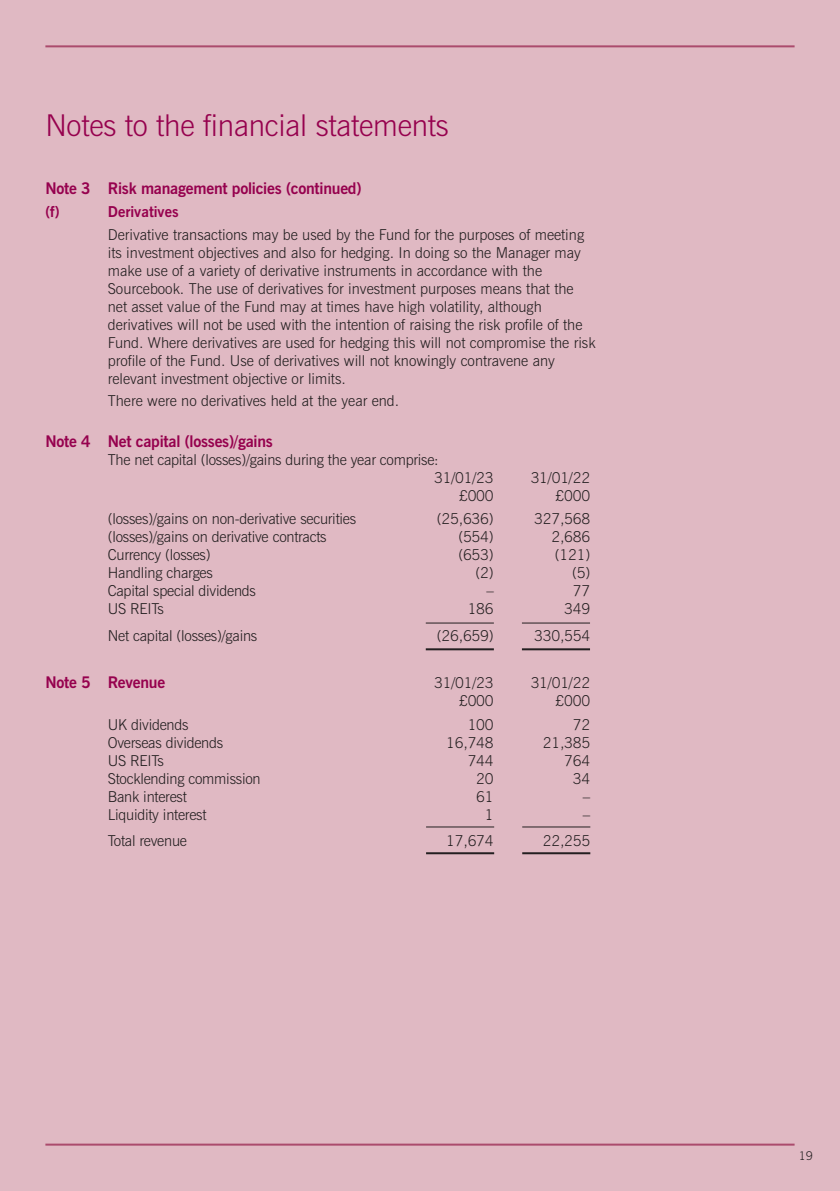
<style>
.page{position:relative;width:840px;height:1191px;background:#fff}
.page>*{position:absolute;margin:0;border:0;box-sizing:border-box;transform-origin:0 0}
.t1{font:300 30px "News Gothic BT";letter-spacing:-.01em;color:#96014e}
.t2{font:700 16px "News Gothic BT";letter-spacing:-.015em;color:#96014e}
.t3{font:300 15px/18px "News Gothic BT";color:#231f20}
.t4{font:700 15px "News Gothic BT";color:#96014e}
.t5{font:300 12px "News Gothic BT";color:#231f20}
</style>
<div class="page">
<div style="left:0;top:0;width:839px;height:1191px;background:#e0b9c3"></div>
<hr style="left:45px;top:45px;width:749px;height:2px;background:#ab4b6d">
<hr style="left:45px;top:1143px;width:749px;height:2px;background:#ab4b6d">
<hr style="left:521px;top:622px;width:68px;height:1px;background:#231f20">
<hr style="left:521px;top:648px;width:68px;height:2px;background:#231f20">
<hr style="left:425px;top:622px;width:68px;height:1px;background:#231f20">
<hr style="left:425px;top:648px;width:68px;height:2px;background:#231f20">
<hr style="left:522px;top:826px;width:68px;height:1px;background:#231f20">
<hr style="left:522px;top:852px;width:68px;height:2px;background:#231f20">
<hr style="left:426px;top:826px;width:68px;height:1px;background:#231f20">
<hr style="left:426px;top:852px;width:68px;height:2px;background:#231f20">
<h1 class="t1" style="left:45px;top:114px;width:405px">Notes to the financial statements</h1>
<p class="t2" style="left:45px;top:179px;width:317px">Note 3 Risk management policies (continued)</p>
<p class="t4" style="left:45px;top:203px;width:16px">(f)</p>
<p class="t4" style="left:108px;top:203px;width:72px">Derivatives</p>
<p class="t3" style="left:108px;top:227px;width:489px">Derivative transactions may be used by the Fund for the purposes of meeting its investment objectives and also for hedging. In doing so the Manager may make use of a variety of derivative instruments in accordance with the Sourcebook. The use of derivatives for investment purposes means that the net asset value of the Fund may at times have high volatility, although derivatives will not be used with the intention of raising the risk profile of the Fund. Where derivatives are used for hedging this will not compromise the risk profile of the Fund. Use of derivatives will not knowingly contravene any relevant investment objective or limits.</p>
<p class="t3" style="left:108px;top:393px;width:293px">There were no derivatives held at the year end.</p>
<p class="t2" style="left:45px;top:432px;width:229px">Note 4 Net capital (losses)/gains</p>
<p class="t3" style="left:434px;top:451px;width:61px;text-indent:-326px">The net capital (losses)/gains during the year comprise:<br>31/01/23</p>
<p class="t3" style="left:530px;top:469px;width:61px">31/01/22</p>
<p class="t3" style="left:459px;top:487px;width:36px">£000</p>
<p class="t3" style="left:555px;top:487px;width:36px">£000</p>
<p class="t3" style="left:108px;top:511px;width:250px">(losses)/gains on non-derivative securities</p>
<p class="t3" style="left:436px;top:511px;width:58px">(25,636)</p>
<p class="t3" style="left:534px;top:511px;width:57px">327,568</p>
<p class="t3" style="left:108px;top:529px;width:220px">(losses)/gains on derivative contracts</p>
<p class="t3" style="left:458px;top:529px;width:37px">(554)</p>
<p class="t3" style="left:551px;top:529px;width:40px">2,686</p>
<p class="t3" style="left:108px;top:547px;width:104px">Currency (losses)</p>
<p class="t3" style="left:458px;top:547px;width:37px">(653)</p>
<p class="t3" style="left:554px;top:547px;width:37px">(121)</p>
<p class="t3" style="left:108px;top:565px;width:106px">Handling charges</p>
<p class="t3" style="left:475px;top:565px;width:20px">(2)</p>
<p class="t3" style="left:571px;top:565px;width:20px">(5)</p>
<p class="t3" style="left:108px;top:583px;width:149px">Capital special dividends</p>
<p class="t3" style="left:486px;top:583px;width:9px">–</p>
<p class="t3" style="left:572px;top:583px;width:19px">77</p>
<p class="t3" style="left:108px;top:601px;width:57px">US REITs</p>
<p class="t3" style="left:467px;top:601px;width:28px">186</p>
<p class="t3" style="left:564px;top:601px;width:28px">349</p>
<p class="t3" style="left:108px;top:628px;width:151px">Net capital (losses)/gains</p>
<p class="t3" style="left:436px;top:628px;width:58px">(26,659)</p>
<p class="t3" style="left:534px;top:628px;width:57px">330,554</p>
<p class="t2" style="left:45px;top:673px;width:121px">Note 5 Revenue</p>
<p class="t3" style="left:434px;top:675px;width:61px">31/01/23</p>
<p class="t3" style="left:530px;top:675px;width:61px">31/01/22</p>
<p class="t3" style="left:459px;top:693px;width:36px">£000</p>
<p class="t3" style="left:555px;top:693px;width:36px">£000</p>
<p class="t3" style="left:108px;top:717px;width:82px">UK dividends</p>
<p class="t3" style="left:467px;top:717px;width:28px">100</p>
<p class="t3" style="left:572px;top:717px;width:19px">72</p>
<p class="t3" style="left:108px;top:735px;width:117px">Overseas dividends</p>
<p class="t3" style="left:446px;top:735px;width:49px">16,748</p>
<p class="t3" style="left:542px;top:735px;width:49px">21,385</p>
<p class="t3" style="left:108px;top:753px;width:57px">US REITs</p>
<p class="t3" style="left:467px;top:753px;width:28px">744</p>
<p class="t3" style="left:564px;top:753px;width:28px">764</p>
<p class="t3" style="left:108px;top:771px;width:154px">Stocklending commission</p>
<p class="t3" style="left:476px;top:771px;width:19px">20</p>
<p class="t3" style="left:572px;top:771px;width:19px">34</p>
<p class="t3" style="left:108px;top:789px;width:80px">Bank interest</p>
<p class="t3" style="left:476px;top:789px;width:19px">61</p>
<p class="t3" style="left:582px;top:789px;width:9px">–</p>
<p class="t3" style="left:108px;top:807px;width:100px">Liquidity interest</p>
<p class="t3" style="left:484px;top:807px;width:10px">1</p>
<p class="t3" style="left:582px;top:807px;width:9px">–</p>
<p class="t3" style="left:108px;top:833px;width:81px">Total revenue</p>
<p class="t3" style="left:446px;top:833px;width:49px">17,674</p>
<p class="t3" style="left:542px;top:833px;width:49px">22,255</p>
<p class="t5" style="left:798px;top:1151px;width:16px">19</p>
</div>
